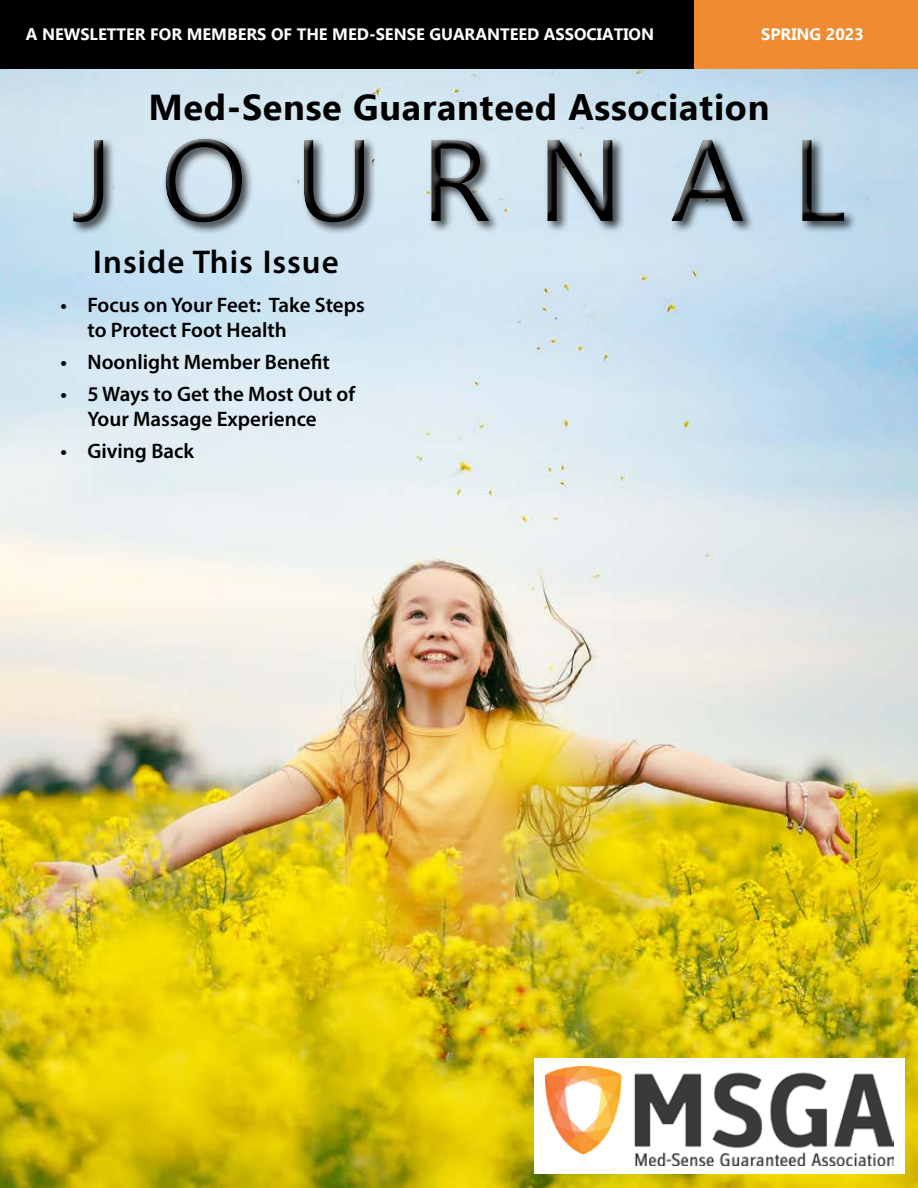
<style>
.page{position:relative;width:918px;height:1188px;background:#fff}
.page>*{position:absolute;margin:0;border:0;box-sizing:border-box;transform-origin:0 0}
.t1{font:700 36px "Ebrima";letter-spacing:.02em;color:#000}
.t2{font:600 33px "Myriad Pro";letter-spacing:.03em;color:#000}
.t3{font:600 21px/25.2px "Myriad Pro";color:#000}
.t4{font:700 16.5px "Ebrima";color:#fff}
</style>
<div class="page">
<img style="left:0;top:68px;width:918px;height:1120px">
<div style="left:534px;top:1058px;width:371px;height:116px;background:#fff"></div>
<img style="left:545px;top:1066px;width:348px;height:100px">
<div style="left:694px;top:0;width:224px;height:68px;background:#f18b32"></div>
<div style="left:0;top:0;width:694px;height:68px;background:#000"></div>
<div style="left:62px;top:128px;width:791px;height:101px;background:#fff;opacity:.75"></div>
<div style="left:64px;top:133px;width:792px;height:101px;background:#000;opacity:.75"></div>
<p class="t4" style="left:26px;top:21px;width:630px">A NEWSLETTER FOR MEMBERS OF THE MED-SENSE GUARANTEED ASSOCIATION</p>
<p class="t4" style="left:761px;top:21px;width:104px">SPRING 2023</p>
<h1 class="t1" style="left:148px;top:78px;width:623px">Med-Sense Guaranteed Association</h1>
<h2 class="t2" style="left:93px;top:241px;width:247px">Inside This Issue</h2>
<p class="t3" style="left:87px;top:292px;width:279px;text-indent:-27px">• Focus on Your Feet: Take Steps to Protect Foot Health</p>
<p class="t3" style="left:60px;top:349px;width:271px">• Noonlight Member Benefit</p>
<p class="t3" style="left:60px;top:381px;width:296px;text-align:center">• 5 Ways to Get the Most Out of<br>Your Massage Experience</p>
<p class="t3" style="left:60px;top:438px;width:135px">• Giving Back</p>
</div>
